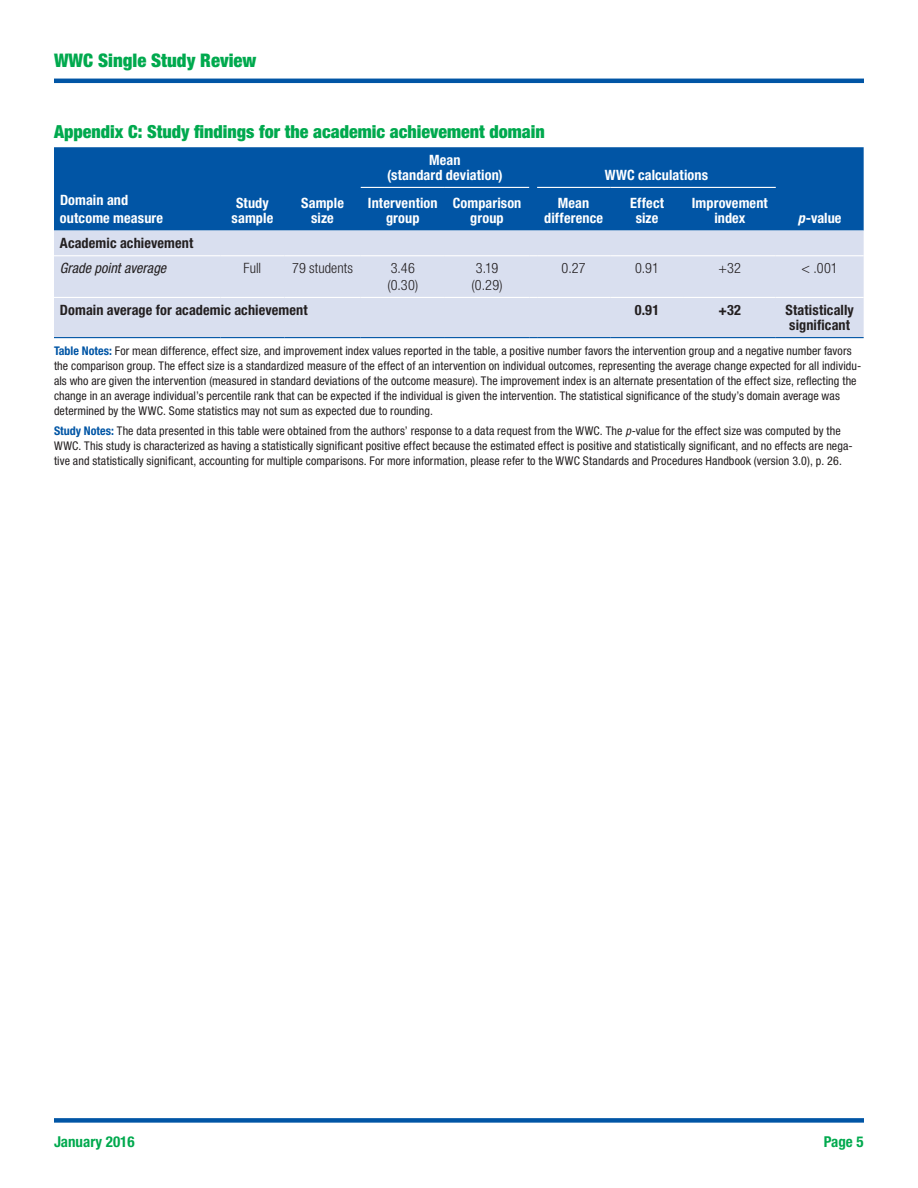
<style>
.page{position:relative;width:918px;height:1188px;background:#fff}
.page>*{position:absolute;margin:0;border:0;box-sizing:border-box;transform-origin:0 0}
.t1{font:900 condensed 18.75px "Helvetica Neue LT Std";color:#00a94e}
.Table_title{font:900 condensed 18px "Helvetica Neue LT Std";color:#00a94e}
.t2{font:700 condensed 15px "Helvetica Neue LT Std";color:#00a94e}
.Table_sub_head-cen{font:700 condensed 14.25px/15px "Helvetica Neue LT Std";letter-spacing:.01em;color:#fff;text-align:center}
.Table_sub_head-bla{font:700 condensed 14.25px "Helvetica Neue LT Std";letter-spacing:.01em;color:#231f20}
.Table_body_text-ce{font:300 condensed 14.25px "Helvetica Neue LT Std";letter-spacing:.005em;color:#231f20}
.Table_body_text-ce-2{font:700 condensed 14.25px/15px "Helvetica Neue LT Std";letter-spacing:.01em;color:#231f20}
.Table_sub_head_whi{font:700 condensed 14.25px/18px "Helvetica Neue LT Std";letter-spacing:.01em;color:#fff}
.Table_row_head-ita{font:italic condensed 14.25px "Helvetica Neue LT Std";color:#231f20}
.t3{font:condensed 12px/15px "Helvetica Neue LT Std";letter-spacing:.01em;color:#231f20}
.s1{font-style:italic}
.s2{font-weight:700;color:#0155a5}
</style>
<div class="page">
<div style="left:54px;top:1118px;width:810px;height:5px;background:#0155a5"></div>
<hr style="left:54px;top:79px;width:810px;height:4px;background:#0155a5">
<div style="left:54px;top:147px;width:810px;height:84px;background:#0155a5"></div>
<div style="left:54px;top:231px;width:810px;height:106px;background:#d9dfef"></div>
<hr style="left:54px;top:255px;width:166px;height:1px;background:#fff">
<hr style="left:220px;top:255px;width:64px;height:1px;background:#fff">
<hr style="left:284px;top:255px;width:77px;height:1px;background:#fff">
<hr style="left:361px;top:255px;width:84px;height:1px;background:#fff">
<hr style="left:445px;top:255px;width:84px;height:1px;background:#fff">
<hr style="left:537px;top:255px;width:73px;height:1px;background:#fff">
<hr style="left:610px;top:255px;width:74px;height:1px;background:#fff">
<hr style="left:684px;top:255px;width:92px;height:1px;background:#fff">
<hr style="left:776px;top:255px;width:88px;height:1px;background:#fff">
<hr style="left:54px;top:297px;width:166px;height:1px;background:#fff">
<hr style="left:220px;top:297px;width:64px;height:1px;background:#fff">
<hr style="left:284px;top:297px;width:77px;height:1px;background:#fff">
<hr style="left:361px;top:297px;width:84px;height:1px;background:#fff">
<hr style="left:445px;top:297px;width:84px;height:1px;background:#fff">
<hr style="left:537px;top:297px;width:73px;height:1px;background:#fff">
<hr style="left:610px;top:297px;width:74px;height:1px;background:#fff">
<hr style="left:684px;top:297px;width:92px;height:1px;background:#fff">
<hr style="left:776px;top:297px;width:88px;height:1px;background:#fff">
<hr style="left:54px;top:337px;width:166px;height:1px;background:#0155a5">
<hr style="left:220px;top:337px;width:64px;height:1px;background:#0155a5">
<hr style="left:284px;top:337px;width:77px;height:1px;background:#0155a5">
<hr style="left:361px;top:337px;width:84px;height:1px;background:#0155a5">
<hr style="left:445px;top:337px;width:84px;height:1px;background:#0155a5">
<hr style="left:537px;top:337px;width:73px;height:1px;background:#0155a5">
<hr style="left:610px;top:337px;width:74px;height:1px;background:#0155a5">
<hr style="left:684px;top:337px;width:92px;height:1px;background:#0155a5">
<hr style="left:776px;top:337px;width:88px;height:1px;background:#0155a5">
<hr style="left:361px;top:187px;width:84px;height:1px;background:#fff">
<hr style="left:445px;top:187px;width:84px;height:1px;background:#fff">
<hr style="left:537px;top:187px;width:73px;height:1px;background:#fff">
<hr style="left:610px;top:187px;width:74px;height:1px;background:#fff">
<hr style="left:684px;top:187px;width:92px;height:1px;background:#fff">
<h1 class="t1" style="left:54px;top:49px;width:204px">WWC Single Study Review</h1>
<p class="Table_title" style="left:54px;top:121px;width:492px">Appendix C: Study findings for the academic achievement domain</p>
<p class="Table_sub_head-cen" style="left:387px;top:152px;width:117px">Mean<br>(standard deviation)</p>
<p class="Table_sub_head-cen" style="left:605px;top:167px;width:105px">WWC calculations</p>
<p class="Table_sub_head_whi" style="left:60px;top:191px;width:105px">Domain and outcome measure</p>
<p class="Table_sub_head-cen" style="left:232px;top:195px;width:43px">Study sample</p>
<p class="Table_sub_head-cen" style="left:301px;top:195px;width:44px">Sample size</p>
<p class="Table_sub_head-cen" style="left:368px;top:195px;width:71px">Intervention group</p>
<p class="Table_sub_head-cen" style="left:453px;top:195px;width:70px">Comparison group</p>
<p class="Table_sub_head-cen" style="left:544px;top:195px;width:60px">Mean difference</p>
<p class="Table_sub_head-cen" style="left:630px;top:195px;width:35px">Effect size</p>
<p class="Table_sub_head-cen" style="left:692px;top:195px;width:77px">Improvement index</p>
<p class="Table_sub_head-cen" style="left:798px;top:210px;width:45px"><span class="s1">p</span>-value</p>
<p class="Table_sub_head-bla" style="left:60px;top:235px;width:135px">Academic achievement</p>
<p class="Table_row_head-ita" style="left:60px;top:260px;width:108px">Grade point average</p>
<p class="Table_body_text-ce" style="left:244px;top:260px;width:19px">Full</p>
<p class="Table_body_text-ce" style="left:292px;top:260px;width:62px">79 students</p>
<p class="Table_body_text-ce" style="left:391px;top:260px;width:26px">3.46</p>
<p class="Table_body_text-ce" style="left:387px;top:277px;width:32px">(0.30)</p>
<p class="Table_body_text-ce" style="left:476px;top:260px;width:24px">3.19</p>
<p class="Table_body_text-ce" style="left:472px;top:277px;width:32px">(0.29)</p>
<p class="Table_body_text-ce" style="left:562px;top:260px;width:26px">0.27</p>
<p class="Table_body_text-ce" style="left:635px;top:260px;width:25px">0.91</p>
<p class="Table_body_text-ce" style="left:719px;top:260px;width:24px">+32</p>
<p class="Table_body_text-ce" style="left:802px;top:260px;width:38px">&lt; .001</p>
<p class="Table_sub_head-bla" style="left:60px;top:301px;width:249px">Domain average for academic achievement</p>
<p class="Table_body_text-ce-2" style="left:635px;top:302px;width:26px">0.91</p>
<p class="Table_body_text-ce-2" style="left:719px;top:302px;width:24px">+32</p>
<p class="Table_body_text-ce-2" style="left:785px;top:302px;width:70px">Statistically significant</p>
<p class="t3" style="left:54px;top:343px;width:809px"><span class="s2">Table Notes:</span> For mean difference, effect size, and improvement index values reported in the table, a positive number favors the intervention group and a negative number favors the comparison group. The effect size is a standardized measure of the effect of an intervention on individual outcomes, representing the average change expected for all individu&shy;als who are given the intervention (measured in standard deviations of the outcome measure). The improvement index is an alternate presentation of the effect size, reflecting the change in an average individual’s percentile rank that can be expected if the individual is given the intervention. The statistical significance of the study’s domain average was determined by the WWC. Some statistics may not sum as expected due to rounding.</p>
<p class="t3" style="left:54px;top:423px;width:800px"><span class="s2">Study Notes:</span> The data presented in this table were obtained from the authors’ response to a data request from the WWC. The <span class="s1">p</span>-value for the effect size was computed by the<br>WWC. This study is characterized as having a statistically significant positive effect because the estimated effect is positive and statistically significant, and no effects are nega&shy;tive and statistically significant, accounting for multiple comparisons. For more information, please refer to the WWC Standards and Procedures Handbook (version 3.0), p. 26.</p>
<p class="t2" style="left:54px;top:1132px;width:82px">January 2016</p>
<p class="t2" style="left:824px;top:1132px;width:41px">Page 5</p>
</div>
